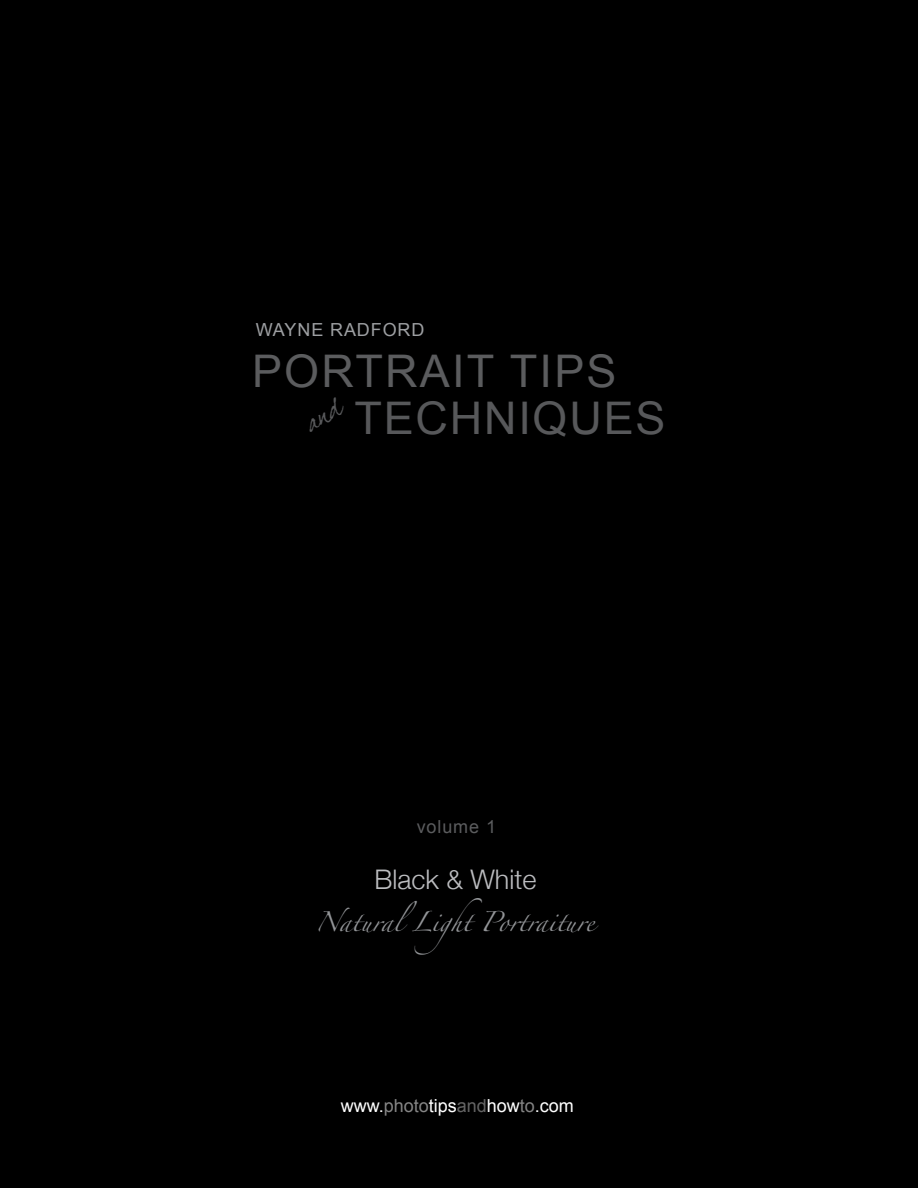
<style>
.page{position:relative;width:918px;height:1188px;background:#000}
.page>*{position:absolute;margin:0;border:0;box-sizing:border-box;transform-origin:0 0}
.t1{font:45px "Arial";letter-spacing:.05em;color:#5b5c5e}
.t2{font:45px "Arial";letter-spacing:.04em;color:#57585a}
.t3{font:300 27px "Helvetica Neue";color:#bcbdc0}
.t4{font:18px "Arial";color:#fff}
.t5{font:18px "Zapfino";color:#939598}
.t6{font:18px "Arial";letter-spacing:.05em;color:#9d9fa2}
.t7{font:18px "Arial";letter-spacing:.05em;color:#5b5c5e}
.s1{color:#858585}
.s2{color:#646464}
.s3{color:#838383}
</style>
<div class="page">
<div style="left:305px;top:396px;width:42px;height:37px;background:#000"></div>
<p class="t6" style="left:256px;top:318px;width:170px">WAYNE RADFORD</p>
<p class="t1" style="left:252px;top:342px;width:366px">PORTRAIT TIPS</p>
<p class="t2" style="left:354px;top:389px;width:313px">TECHNIQUES</p>
<p class="t7" style="left:417px;top:815px;width:81px">volume 1</p>
<p class="t3" style="left:374px;top:863px;width:164px">Black &amp; White</p>
<p class="t5" style="left:315px;top:914px;width:281px">NaturalLight Portraiture</p>
<p class="t4" style="left:341px;top:1094px;width:235px">www.<span class="s1">photo</span>tips<span class="s2">and</span>how<span class="s3">to</span>.com</p>
</div>
